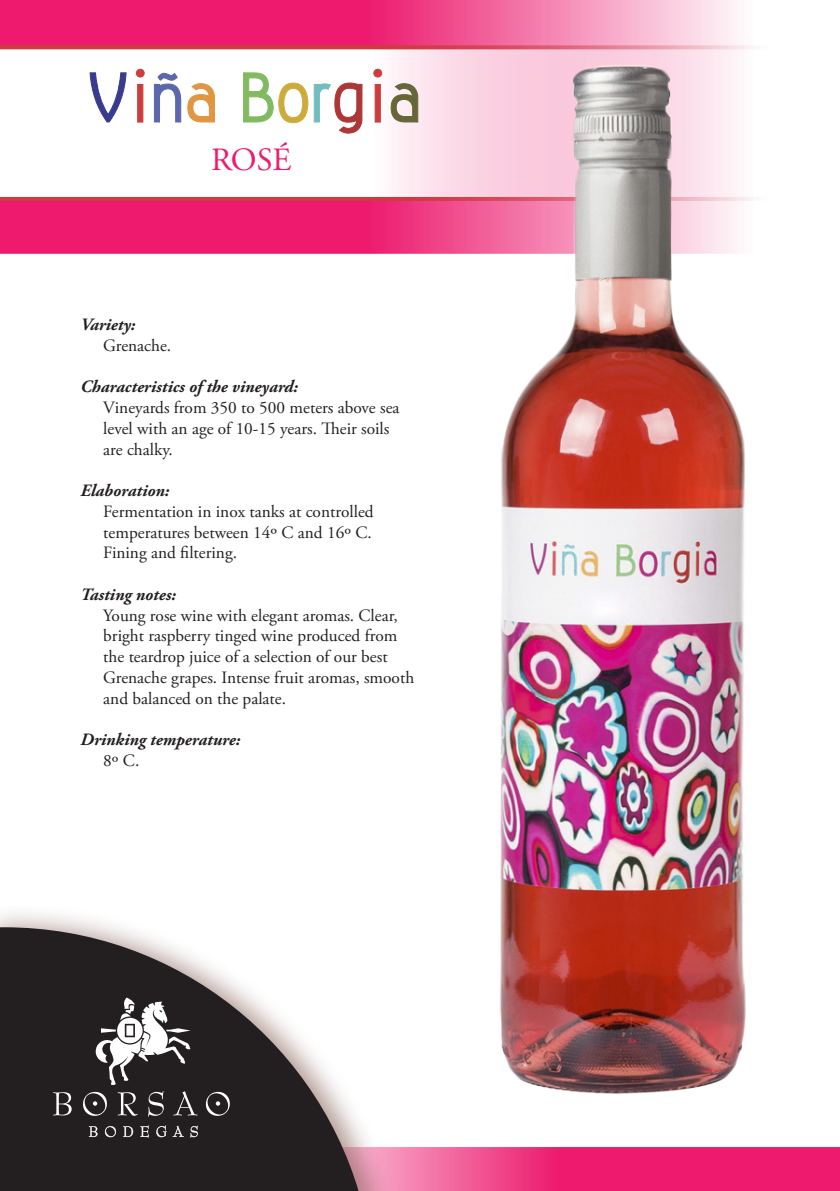
<style>
.page{position:relative;width:840px;height:1191px;background:#fff}
.page>*{position:absolute;margin:0;border:0;box-sizing:border-box;transform-origin:0 0}
.t1{font:32.4px "Adobe Garamond Pro";color:#ed1a6e}
.t2{font:17.2px/20.8px "Adobe Garamond Pro";color:#231f20}
.t3{font:italic 700 17.2px "Adobe Garamond Pro";color:#231f20}
</style>
<div class="page">
<svg style="left:0;top:0;width:738px;height:254px;background:#ed2676"></svg>
<svg style="left:0;top:45px;width:422px;height:156px"></svg>
<svg style="left:90px;top:73px;width:36px;height:49px"></svg>
<svg style="left:136px;top:69px;width:8px;height:53px"></svg>
<svg style="left:154px;top:73px;width:27px;height:49px"></svg>
<svg style="left:187px;top:84px;width:27px;height:38px"></svg>
<svg style="left:243px;top:73px;width:65px;height:50px"></svg>
<svg style="left:314px;top:83px;width:48px;height:50px"></svg>
<svg style="left:373px;top:69px;width:9px;height:53px"></svg>
<svg style="left:390px;top:84px;width:28px;height:38px"></svg>
<svg style="left:397px;top:1147px;width:442px;height:44px;background:#ee307b"></svg>
<img style="left:422px;top:12px;width:331px;height:1082px">
<div style="left:0;top:903px;width:397px;height:288px;background:#7f564c;opacity:.62"></div>
<svg style="left:0;top:927px;width:363px;height:264px;fill:#231f20"></svg>
<svg style="left:53px;top:1092px;width:19px;height:23px"></svg>
<svg style="left:118px;top:1092px;width:19px;height:23px"></svg>
<svg style="left:148px;top:1091px;width:16px;height:25px"></svg>
<svg style="left:173px;top:1091px;width:24px;height:24px"></svg>
<svg style="left:95px;top:997px;width:95px;height:88px"></svg>
<svg style="left:206px;top:1091px;width:24px;height:24px"></svg>
<svg style="left:83px;top:1091px;width:24px;height:24px"></svg>
<svg style="left:89px;top:1126px;width:8px;height:11px"></svg>
<svg style="left:105px;top:1126px;width:11px;height:11px"></svg>
<svg style="left:123px;top:1126px;width:10px;height:11px"></svg>
<svg style="left:140px;top:1125px;width:9px;height:12px"></svg>
<svg style="left:156px;top:1125px;width:28px;height:12px"></svg>
<svg style="left:190px;top:1125px;width:8px;height:12px"></svg>
<h1 class="t1" style="left:211px;top:140px;width:82px">ROSÉ</h1>
<p class="t3" style="left:81px;top:315px;width:56px">Variety:</p>
<p class="t2" style="left:103px;top:336px;width:69px">Grenache.</p>
<p class="t3" style="left:81px;top:377px;width:219px">Characteristics of the vineyard:</p>
<p class="t2" style="left:103px;top:398px;width:297px">Vineyards from 350 to 500 meters above sea level with an age of 10-15 years. Their soils are chalky.</p>
<p class="t3" style="left:81px;top:481px;width:90px">Elaboration:</p>
<p class="t2" style="left:103px;top:501px;width:272px;text-align:justify">Fermentation in inox tanks at controlled temperatures between 14º C and 16º C.<br>Fining and filtering.</p>
<p class="t3" style="left:81px;top:584px;width:97px">Tasting notes:</p>
<p class="t2" style="left:103px;top:605px;width:312px">Young rose wine with elegant aromas. Clear, bright raspberry tinged wine produced from the teardrop juice of a selection of our best Grenache grapes. Intense fruit aromas, smooth and balanced on the palate.</p>
<p class="t3" style="left:81px;top:729px;width:161px">Drinking temperature:</p>
<p class="t2" style="left:103px;top:750px;width:37px">8º C.</p>
</div>
